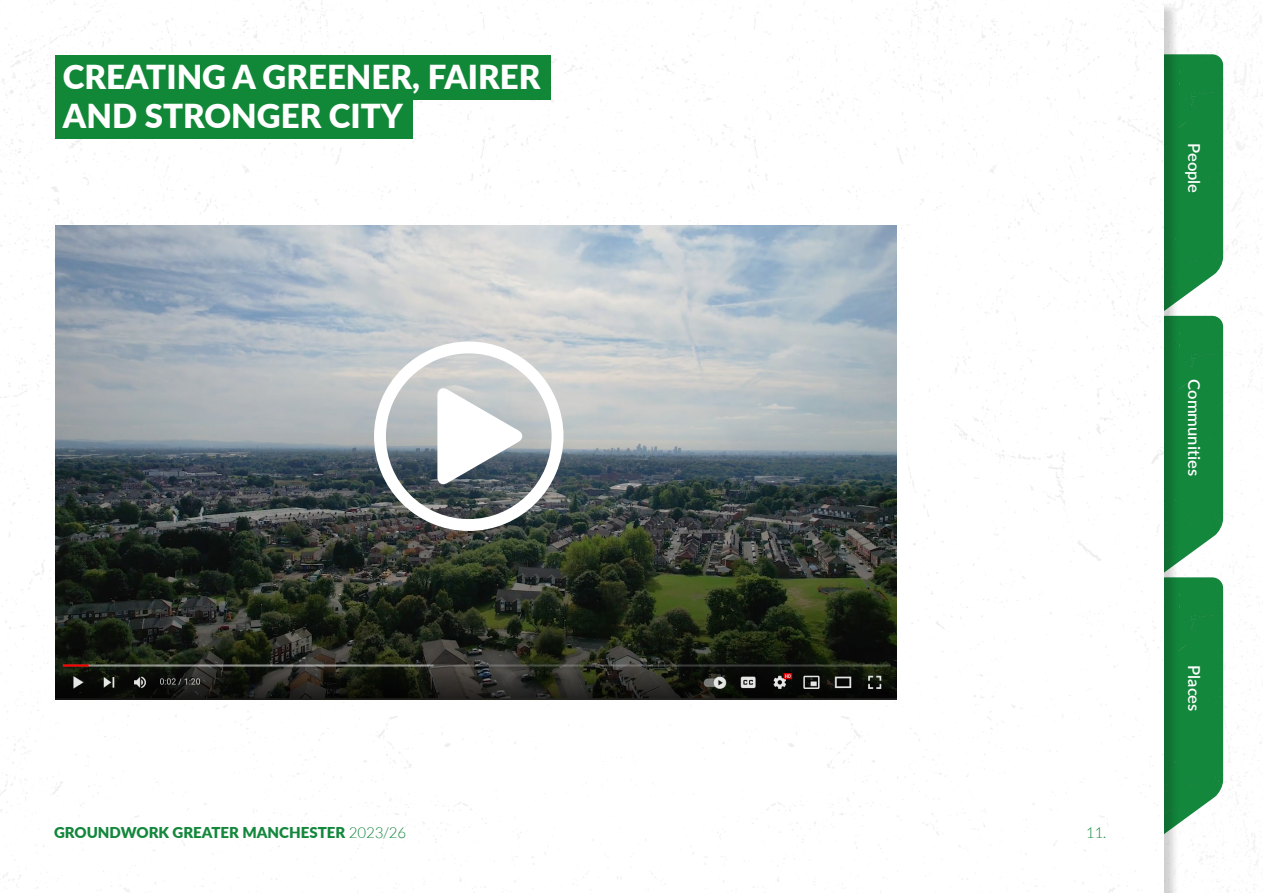
<style>
.page{position:relative;width:1263px;height:893px;background:#fff}
.page>*{position:absolute;margin:0;border:0;box-sizing:border-box;transform-origin:0 0}
.t1{font:900 33px/39px "Lato";color:#fff}
.t2{font:600 16.5px "Lato";color:#fff}
.t3{font:900 15px "Lato";color:#13873c}
.t4{font:300 15px "Lato";color:#13873c}
.s1{font-weight:300}
</style>
<div class="page">
<img style="left:1180px;top:0;width:83px;height:892px">
<svg style="left:1179px;top:318px;width:44px;height:523px;background:#319655"></svg>
<img style="left:1179px;top:54px;width:44px;height:264px">
<img style="left:0;top:0;width:1163px;height:893px">
<div style="left:55px;top:95px;width:357px;height:44px;background:#118837"></div>
<div style="left:55px;top:55px;width:495px;height:44px;background:#118837"></div>
<img style="left:55px;top:225px;width:841px;height:475px">
<svg style="left:374px;top:341px;width:189px;height:190px"></svg>
<p class="t1" style="left:63px;top:56px;width:479px">CREATING A GREENER, FAIRER<br>AND STRONGER CITY</p>
<p class="t3" style="left:54px;top:821px;width:354px">GROUNDWORK GREATER MANCHESTER <span class="s1">2023/26</span></p>
<p class="t4" style="left:1086px;top:825px;width:22px">11.</p>
<p class="t2" style="left:1206px;top:143px;width:51px;rotate:90deg">People</p>
<p class="t2" style="left:1206px;top:379px;width:98px;rotate:90deg">Communities</p>
<p class="t2" style="left:1206px;top:665px;width:48px;rotate:90deg">Places</p>
</div>
